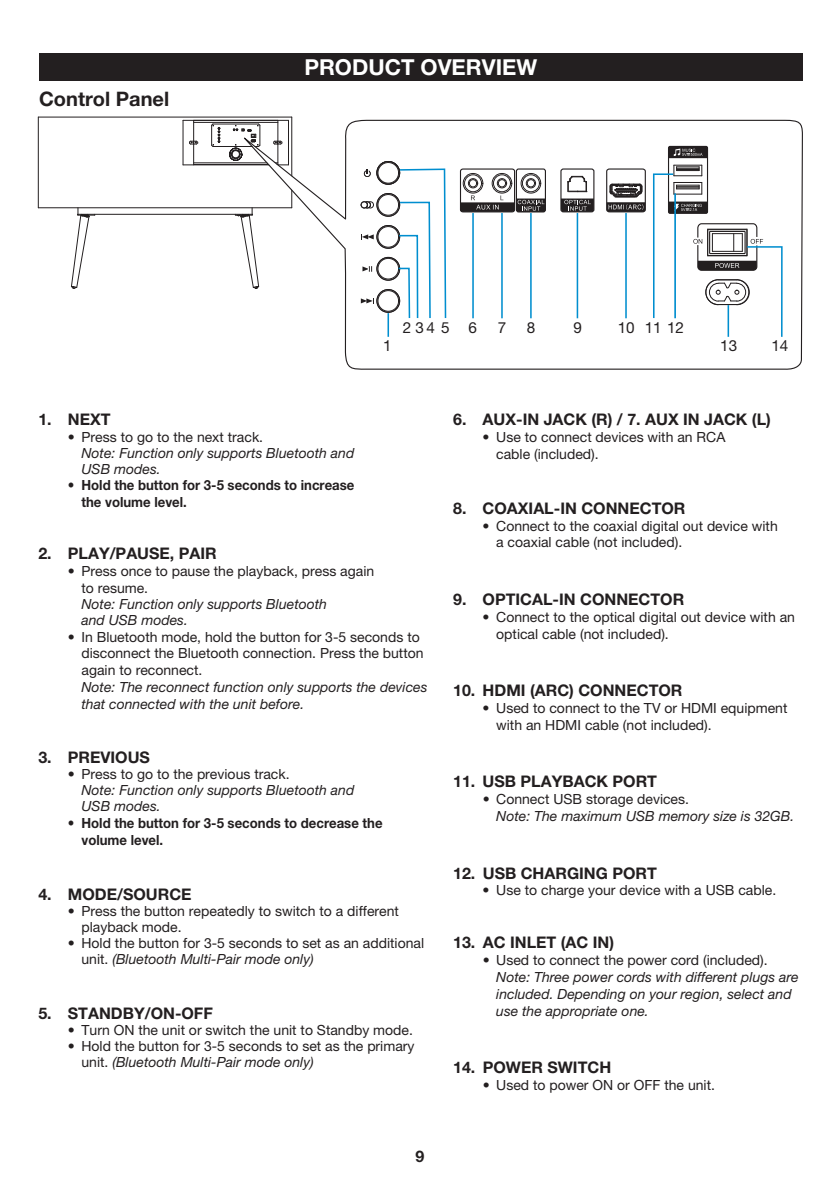
<style>
.page{position:relative;width:840px;height:1191px;background:#fff}
.page>*{position:absolute;margin:0;border:0;box-sizing:border-box;transform-origin:0 0}
.t1{font:700 22px "Helvetica Neue LT Std";color:#fff}
.t2{font:700 20px "Helvetica Neue LT Std";color:#231f20}
.t3{font:700 16px "Helvetica Neue LT Std";color:#231f20}
.t4{font:15.2px "Helvetica Neue LT Std";color:#231f20}
.t5{font:14px/16.8px "Helvetica Neue LT Std";color:#231f20}
.t6{font:italic 14px/16px "Helvetica Neue LT Std";color:#231f20}
.t7{font:700 14px/16.8px "Helvetica Neue LT Std";color:#231f20;scale:.94 1}
.s1{font-style:italic}
</style>
<div class="page">
<div style="left:39px;top:53px;width:763px;height:27px;background:#231f20"></div>
<hr style="left:38px;top:117px;width:1px;height:91px;background:#231f20">
<hr style="left:77px;top:214px;width:175px;height:1px;background:#231f20">
<hr style="left:38px;top:207px;width:253px;height:1px;background:#231f20">
<hr style="left:183px;top:164px;width:105px;height:1px;background:#231f20">
<hr style="left:182px;top:120px;width:1px;height:45px;background:#231f20">
<hr style="left:193px;top:120px;width:1px;height:45px;background:#231f20">
<hr style="left:183px;top:120px;width:105px;height:1px;background:#231f20">
<hr style="left:38px;top:117px;width:253px;height:1px;background:#231f20">
<hr style="left:291px;top:117px;width:1px;height:91px;background:#231f20">
<svg style="left:71px;top:208px;width:24px;height:81px"></svg>
<hr style="left:193px;top:162px;width:85px;height:1px;background:#231f20">
<hr style="left:213px;top:146px;width:45px;height:1px;background:#231f20">
<hr style="left:213px;top:124px;width:45px;height:1px;background:#231f20">
<hr style="left:193px;top:122px;width:85px;height:1px;background:#231f20">
<svg style="left:211px;top:123px;width:9px;height:24px"></svg>
<svg style="left:189px;top:141px;width:9px;height:4px"></svg>
<svg style="left:229px;top:123px;width:5px;height:92px"></svg>
<svg style="left:234px;top:119px;width:569px;height:251px"></svg>
<h2 class="t2" style="left:39px;top:86px;width:131px">Control Panel</h2>
<h1 class="t1" style="left:304px;top:53px;width:234px">PRODUCT OVERVIEW</h1>
<p class="t4" style="left:383px;top:336px;width:10px">1</p>
<p class="t4" style="left:402px;top:319px;width:76px">2345 6</p>
<p class="t4" style="left:497px;top:318px;width:10px">7</p>
<p class="t4" style="left:526px;top:319px;width:10px">8</p>
<p class="t4" style="left:573px;top:319px;width:10px">9</p>
<p class="t4" style="left:617px;top:319px;width:68px">10 11 12</p>
<p class="t4" style="left:719px;top:336px;width:18px">13</p>
<p class="t4" style="left:771px;top:336px;width:18px">14</p>
<p class="t3" style="left:38px;top:409px;width:74px">1. NEXT</p>
<p class="t5" style="left:68px;top:428px;width:197px">• Press to go to the next track.</p>
<p class="t6" style="left:81px;top:444px;width:274px">Note: Function only supports Bluetooth and<br>USB modes.</p>
<p class="t7" style="left:81px;top:476px;width:292px;text-indent:-14px">• Hold the button for 3-5 seconds to increase the volume level.</p>
<p class="t3" style="left:38px;top:543px;width:180px">2. PLAY/PAUSE, PAIR</p>
<p class="t5" style="left:81px;top:562px;width:294px;text-indent:-14px">• Press once to pause the playback, press again to resume.</p>
<p class="t6" style="left:81px;top:595px;width:247px">Note: Function only supports Bluetooth and USB modes.</p>
<p class="t5" style="left:81px;top:628px;width:343px;text-indent:-14px">• In Bluetooth mode, hold the button for 3-5 seconds to disconnect the Bluetooth connection. Press the button again to reconnect.</p>
<p class="t6" style="left:81px;top:678px;width:347px;line-height:16.8px">Note: The reconnect function only supports the devices that connected with the unit before.</p>
<p class="t3" style="left:38px;top:747px;width:113px">3. PREVIOUS</p>
<p class="t5" style="left:68px;top:765px;width:223px">• Press to go to the previous track.</p>
<p class="t6" style="left:81px;top:782px;width:274px">Note: Function only supports Bluetooth and<br>USB modes.</p>
<p class="t7" style="left:81px;top:814px;width:321px;text-indent:-14px">• Hold the button for 3-5 seconds to decrease the volume level.</p>
<p class="t3" style="left:38px;top:884px;width:155px">4. MODE/SOURCE</p>
<p class="t5" style="left:81px;top:903px;width:319px;line-height:16px;text-indent:-14px">• Press the button repeatedly to switch to a different playback mode.</p>
<p class="t5" style="left:81px;top:935px;width:344px;line-height:16px;text-indent:-14px">• Hold the button for 3-5 seconds to set as an additional unit. <span class="s1">(Bluetooth Multi-Pair mode only)</span></p>
<p class="t3" style="left:38px;top:1003px;width:176px">5. STANDBY/ON-OFF</p>
<p class="t5" style="left:68px;top:1021px;width:346px">• Turn ON the unit or switch the unit to Standby mode.</p>
<p class="t5" style="left:81px;top:1038px;width:334px;line-height:16px;text-indent:-14px">• Hold the button for 3-5 seconds to set as the primary unit. <span class="s1">(Bluetooth Multi-Pair mode only)</span></p>
<p class="t3" style="left:415px;top:1146px;width:10px">9</p>
<p class="t3" style="left:453px;top:409px;width:319px">6. AUX-IN JACK (R) / 7. AUX IN JACK (L)</p>
<p class="t5" style="left:496px;top:428px;width:230px;text-indent:-14px">• Use to connect devices with an RCA cable (included).</p>
<p class="t3" style="left:453px;top:498px;width:234px">8. COAXIAL-IN CONNECTOR</p>
<p class="t5" style="left:496px;top:517px;width:283px;text-indent:-14px">• Connect to the coaxial digital out device with a coaxial cable (not included).</p>
<p class="t3" style="left:453px;top:589px;width:232px">9. OPTICAL-IN CONNECTOR</p>
<p class="t5" style="left:496px;top:608px;width:300px;text-indent:-14px">• Connect to the optical digital out device with an optical cable (not included).</p>
<p class="t3" style="left:453px;top:680px;width:231px">10. HDMI (ARC) CONNECTOR</p>
<p class="t5" style="left:496px;top:699px;width:292px;text-indent:-14px">• Used to connect to the TV or HDMI equipment with an HDMI cable (not included).</p>
<p class="t3" style="left:453px;top:772px;width:205px">11. USB PLAYBACK PORT</p>
<p class="t5" style="left:482px;top:790px;width:208px">• Connect USB storage devices.</p>
<p class="t6" style="left:496px;top:808px;width:299px">Note: The maximum USB memory size is 32GB.</p>
<p class="t3" style="left:453px;top:863px;width:205px">12. USB CHARGING PORT</p>
<p class="t5" style="left:482px;top:882px;width:295px">• Use to charge your device with a USB cable.</p>
<p class="t3" style="left:453px;top:932px;width:162px">13. AC INLET (AC IN)</p>
<p class="t5" style="left:482px;top:951px;width:286px">• Used to connect the power cord (included).</p>
<p class="t6" style="left:496px;top:968px;width:304px;line-height:16.8px">Note: Three power cords with different plugs are included. Depending on your region, select and use the appropriate one.</p>
<p class="t3" style="left:453px;top:1057px;width:159px">14. POWER SWITCH</p>
<p class="t5" style="left:482px;top:1076px;width:234px">• Used to power ON or OFF the unit.</p>
</div>
